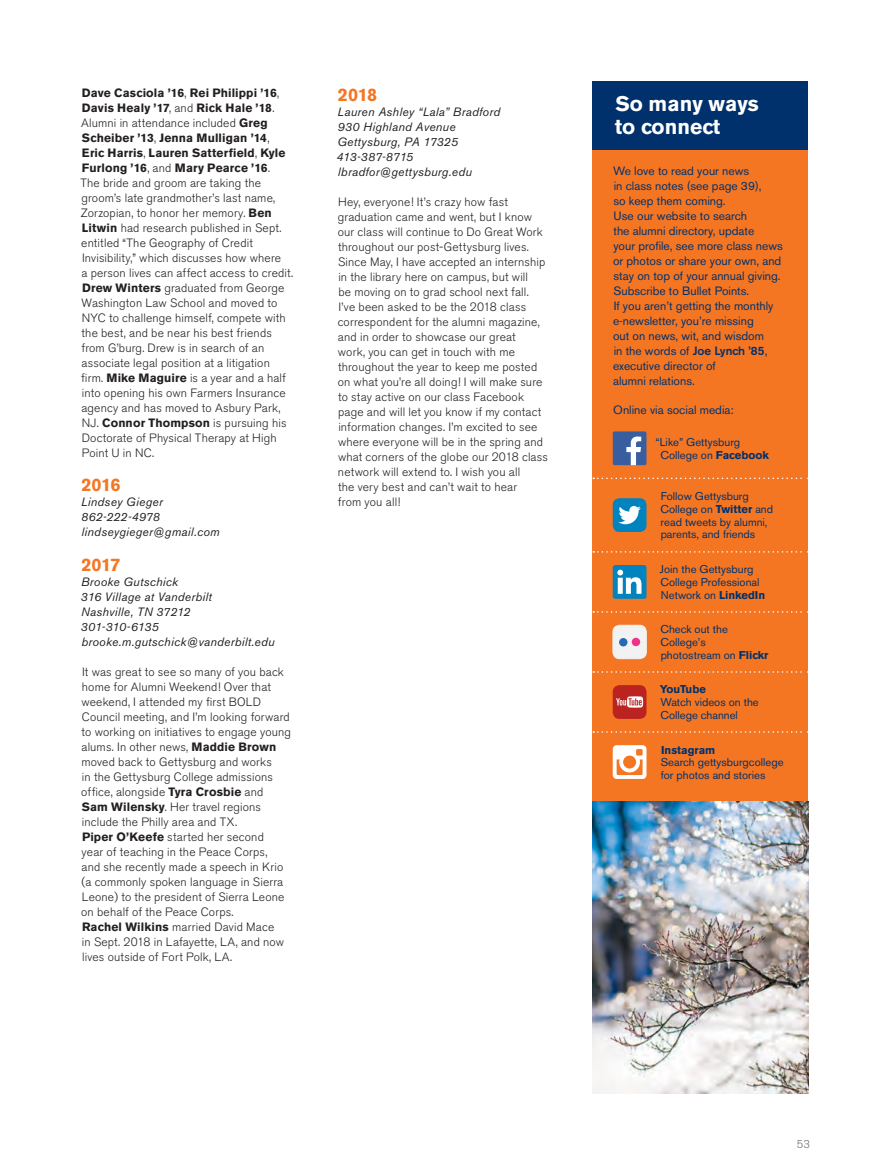
<style>
.page{position:relative;width:891px;height:1175px;background:#fff}
.page>*{position:absolute;margin:0;border:0;box-sizing:border-box;transform-origin:0 0}
.t1{font:700 21px/22.5px "Akzidenz Grotesk BE";color:#fff}
.t2{font:700 18px "Akzidenz Grotesk BE";letter-spacing:-.03em;color:#f47623}
.t3{font:300 12px/15px "Akzidenz Grotesk BE";letter-spacing:.015em;color:#231f20}
.t4{font:12px/15px "Akzidenz Grotesk BE";color:#00316d}
.t5{font:italic 12px/15px "Akzidenz Grotesk BE";letter-spacing:.025em;color:#231f20}
.t6{font:11.25px/12.8px "Akzidenz Grotesk BE";color:#00316d}
.t7{font:700 11.25px "Akzidenz Grotesk BE";color:#00316d}
.t8{font:300 11.25px "Akzidenz Grotesk BE";color:#6d6f71}
.s1{font-weight:700}
.s2{font-weight:500}
</style>
<div class="page">
<div style="left:592px;top:81px;width:216px;height:721px;background:#f47623"></div>
<div style="left:592px;top:81px;width:216px;height:69px;background:#00316d"></div>
<svg style="left:593px;top:477px;width:215px;height:2px"></svg>
<svg style="left:593px;top:551px;width:215px;height:1px"></svg>
<svg style="left:593px;top:611px;width:215px;height:1px"></svg>
<svg style="left:593px;top:671px;width:215px;height:1px"></svg>
<svg style="left:593px;top:731px;width:215px;height:1px"></svg>
<div style="left:613px;top:565px;width:34px;height:34px;background:#0083be;border-radius:2px"></div>
<svg style="left:617px;top:569px;width:25px;height:25px"></svg>
<div style="left:613px;top:431px;width:34px;height:34px;background:#395e9f;border-radius:2px"></div>
<svg style="left:626px;top:436px;width:15px;height:29px"></svg>
<div style="left:613px;top:498px;width:34px;height:34px;background:#0083be;border-radius:7px"></div>
<svg style="left:618px;top:506px;width:23px;height:18px"></svg>
<div style="left:613px;top:685px;width:33px;height:34px;background:#ba2320;border-radius:7px"></div>
<svg style="left:616px;top:696px;width:27px;height:11px"></svg>
<div style="left:613px;top:625px;width:33px;height:33px;background:#f2f2f3;border-radius:7px"></div>
<div style="left:613px;top:625px;width:33px;height:34px;border:1px solid #f2f2f3;border-radius:7px"></div>
<div style="left:632px;top:637px;width:8px;height:9px;background:#ee328a;border-radius:50%"></div>
<div style="left:619px;top:638px;width:9px;height:8px;background:#2968b3;border-radius:50%"></div>
<svg style="left:613px;top:745px;width:34px;height:34px"></svg>
<img style="left:592px;top:802px;width:216px;height:292px">
<p class="t3" style="left:80px;top:85px;width:214px"><span class="s1">Dave Casciola ’16</span>, <span class="s1">Rei Philippi ’16</span>, <span class="s1">Davis Healy ’17</span>, and <span class="s1">Rick Hale ’18</span>.<br>Alumni in attendance included <span class="s1">Greg Scheiber ’13</span>, <span class="s1">Jenna Mulligan ’14</span>, <span class="s1">Eric Harris</span>, <span class="s1">Lauren Satterfield</span>, <span class="s1">Kyle Furlong ’16</span>, and <span class="s1">Mary Pearce ’16</span>.<br>The bride and groom are taking the groom’s late grandmother’s last name, Zorzopian, to honor her memory. <span class="s1">Ben Litwin</span> had research published in Sept. entitled “The Geography of Credit Invisibility,” which discusses how where<br>a person lives can affect access to credit.<br><span class="s1">Drew Winters</span> graduated from George Washington Law School and moved to NYC to challenge himself, compete with the best, and be near his best friends from G’burg. Drew is in search of an associate legal position at a litigation firm. <span class="s1">Mike Maguire</span> is a year and a half into opening his own Farmers Insurance agency and has moved to Asbury Park, NJ. <span class="s1">Connor Thompson</span> is pursuing his Doctorate of Physical Therapy at High Point U in NC.</p>
<h2 class="t2" style="left:81px;top:475px;width:41px">2016</h2>
<p class="t5" style="left:81px;top:495px;width:140px">Lindsey Gieger<br>862-222-4978 lindseygieger@gmail.com</p>
<h2 class="t2" style="left:81px;top:554px;width:41px">2017</h2>
<p class="t5" style="left:81px;top:574px;width:195px">Brooke Gutschick<br>316 Village at Vanderbilt<br>Nashville, TN 37212<br>301-310-6135 brooke.m.gutschick@vanderbilt.edu</p>
<p class="t3" style="left:81px;top:664px;width:211px">It was great to see so many of you back home for Alumni Weekend! Over that weekend, I attended my first BOLD Council meeting, and I’m looking forward to working on initiatives to engage young alums. In other news, <span class="s1">Maddie Brown </span>moved back to Gettysburg and works<br>in the Gettysburg College admissions office, alongside <span class="s1">Tyra Crosbie</span> and <span class="s1">Sam Wilensky</span>. Her travel regions include the Philly area and TX.<br><span class="s1">Piper O’Keefe</span> started her second<br>year of teaching in the Peace Corps,<br>and she recently made a speech in Krio (a commonly spoken language in Sierra Leone) to the president of Sierra Leone on behalf of the Peace Corps.<br><span class="s1">Rachel Wilkins</span> married David Mace<br>in Sept. 2018 in Lafayette, LA, and now lives outside of Fort Polk, LA.</p>
<h2 class="t2" style="left:338px;top:85px;width:41px">2018</h2>
<p class="t5" style="left:337px;top:105px;width:165px">Lauren Ashley “Lala” Bradford<br>930 Highland Avenue<br>Gettysburg, PA 17325<br>413-387-8715 lbradfor@gettysburg.edu</p>
<p class="t3" style="left:338px;top:195px;width:212px">Hey, everyone! It’s crazy how fast graduation came and went, but I know our class will continue to Do Great Work throughout our post-Gettysburg lives.<br>Since May, I have accepted an internship in the library here on campus, but will<br>be moving on to grad school next fall.<br>I’ve been asked to be the 2018 class correspondent for the alumni magazine, and in order to showcase our great<br>work, you can get in touch with me throughout the year to keep me posted on what you’re all doing! I will make sure to stay active on our class Facebook page and will let you know if my contact information changes. I’m excited to see where everyone will be in the spring and what corners of the globe our 2018 class network will extend to. I wish you all<br>the very best and can’t wait to hear<br>from you all!</p>
<h1 class="t1" style="left:615px;top:93px;width:146px">So many ways to connect</h1>
<p class="t4" style="left:613px;top:163px;width:171px">We love to read your news<br>in class notes (see page 39),<br>so keep them coming.<br>Use our website to search<br>the alumni directory, update<br>your profile, see more class news or photos or share your own, and stay on top of your annual giving.<br>Subscribe to Bullet Points.<br>If you aren’t getting the monthly e-newsletter, you’re missing<br>out on news, wit, and wisdom<br>in the words of <span class="s2">Joe Lynch ’85</span>, executive director of<br>alumni relations.</p>
<p class="t4" style="left:613px;top:402px;width:122px">Online via social media:</p>
<p class="t6" style="left:661px;top:436px;width:110px;text-indent:-5px">“Like” Gettysburg<br>College on <span class="s1">Facebook</span></p>
<p class="t6" style="left:661px;top:490px;width:114px">Follow Gettysburg<br>College on <span class="s1">Twitter</span> and read tweets by alumni, parents, and friends</p>
<p class="t6" style="left:660px;top:563px;width:107px">Join the Gettysburg<br>College Professional<br>Network on <span class="s1">LinkedIn</span></p>
<p class="t6" style="left:661px;top:623px;width:109px">Check out the<br>College’s photostream on <span class="s1">Flickr</span></p>
<p class="t7" style="left:660px;top:683px;width:48px">YouTube</p>
<p class="t6" style="left:661px;top:696px;width:100px">Watch videos on the<br>College channel</p>
<p class="t7" style="left:661px;top:743px;width:56px">Instagram</p>
<p class="t6" style="left:661px;top:756px;width:124px">Search gettysburgcollege for photos and stories</p>
<p class="t8" style="left:797px;top:1137px;width:15px">53</p>
</div>
